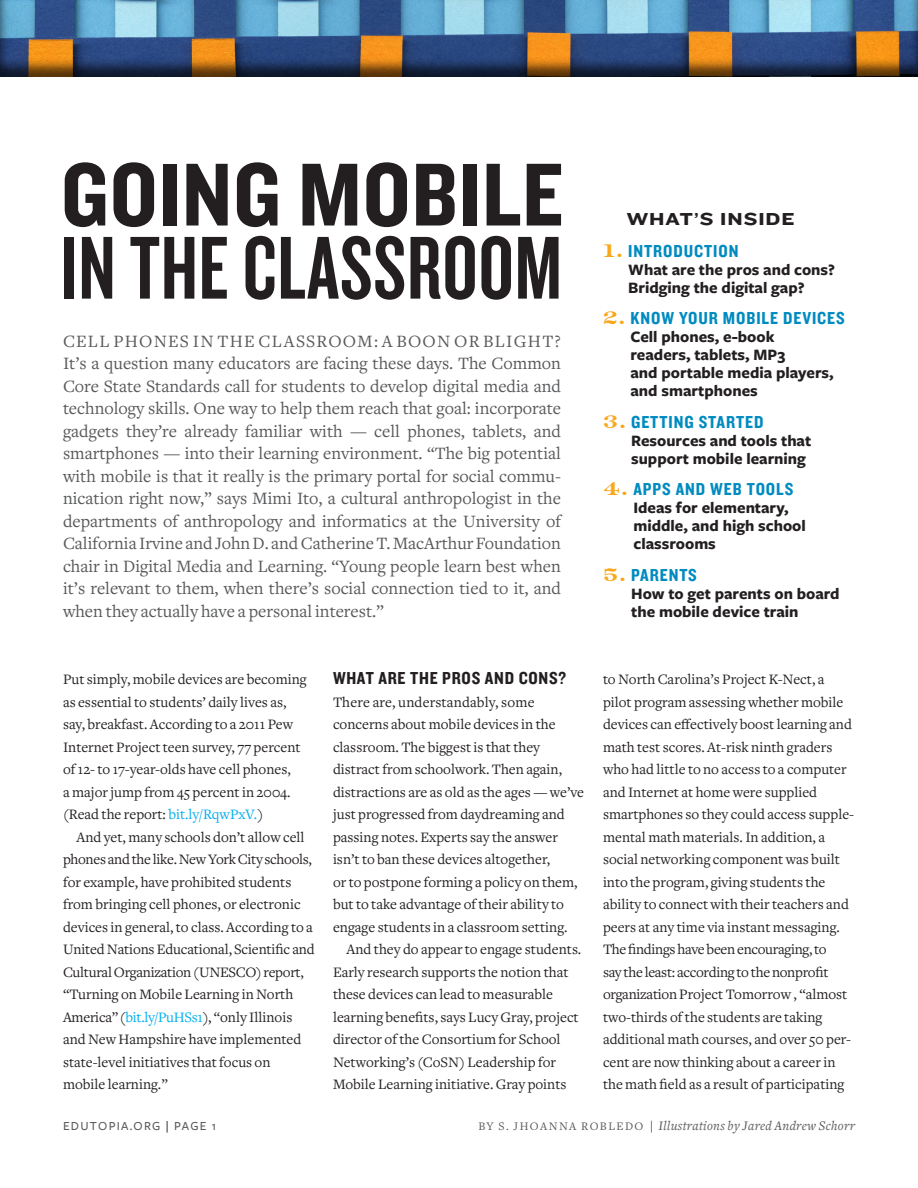
<style>
.page{position:relative;width:918px;height:1188px;background:#fff}
.page>*{position:absolute;margin:0;border:0;box-sizing:border-box;transform-origin:0 0}
.t1{font:92.7px "Knockout HTF48 Featherweight";letter-spacing:.01em;color:#231f20}
.t2{font:92.7px "Knockout HTF50 Welterweight";letter-spacing:.01em;color:#231f20}
.Intro_graph{font:18px/22.5px "Freight Text";color:#57585a;text-align:justify}
.t3{font:18px "Knockout HTF50 Welterweight";letter-spacing:.05em;color:#008bc0}
.Body_subhead{font:18px "Knockout HTF50 Welterweight";letter-spacing:.04em;color:#231f20}
.t4{font:18px "Knockout HTF53 Heviweight";letter-spacing:.05em;color:#231f20}
.t5{font:700 16.5px/18px "Freight Sans Pro";color:#231f20}
.Body_Indent{font:15px/22.5px "Freight Text";color:#231f20}
.Body_NoIndent{font:15px/22.5px "Freight Text";color:#231f20}
.t6{font:italic 13.5px "Freight Text";letter-spacing:.02em;color:#57585a}
.t7{font:500 12.75px "Freight Sans Pro";letter-spacing:.1em;color:#57585a}
.s1{font-family:"Numbers Depot";color:#f9a71b}
.s2{color:#00aeef}
.s3{color:#231f20}
.s4{font-style:normal;font-size:12px}
</style>
<div class="page">
<div style="left:0;top:0;width:918px;height:78px;background:#231f20;opacity:.75"></div>
<p class="t2" style="left:61px;top:146px;width:504px">GOING MOBILE</p>
<p class="t1" style="left:61px;top:221px;width:503px">IN THE CLASSROOM</p>
<p class="Intro_graph" style="left:63px;top:330px;width:500px">CELL PHONES IN THE CLASSROOM: A BOON OR BLIGHT?<br>It’s a question many educators are facing these days. The Common Core State Standards call for students to develop digital media and technology skills. One way to help them reach that goal: incorporate gadgets they’re already familiar with — cell phones, tablets, and smartphones — into their learning environment. “The big potential with mobile is that it really is the primary portal for social commu&shy;nication right now,” says Mimi Ito, a cultural anthropologist in the departments of anthropology and informatics at the University of California Irvine and John D. and Catherine T. MacArthur Foundation chair in Digital Media and Learning. “Young people learn best when it’s relevant to them, when there’s social connection tied to it, and when they actually have a personal interest.”</p>
<p class="t4" style="left:627px;top:209px;width:169px">WHAT’S INSIDE</p>
<p class="t3" style="left:603px;top:241px;width:137px"><span class="s1">1.</span> INTRODUCTION</p>
<p class="t5" style="left:628px;top:259px;width:208px">What are the pros and cons?<br>Bridging the digital gap?</p>
<p class="t3" style="left:603px;top:309px;width:243px"><span class="s1">2.</span> KNOW YOUR MOBILE DEVICES</p>
<p class="t5" style="left:631px;top:327px;width:205px">Cell phones, e-book readers, tablets, MP3<br>and portable media players, and smartphones</p>
<p class="t3" style="left:603px;top:412px;width:162px"><span class="s1">3.</span> GETTING STARTED</p>
<p class="t5" style="left:631px;top:430px;width:182px">Resources and tools that support mobile learning</p>
<p class="t3" style="left:603px;top:480px;width:192px"><span class="s1">4.</span> APPS AND WEB TOOLS</p>
<p class="t5" style="left:633px;top:498px;width:174px">Ideas for elementary, middle, and high school classrooms</p>
<p class="t3" style="left:603px;top:565px;width:95px"><span class="s1">5.</span> PARENTS</p>
<p class="t5" style="left:631px;top:583px;width:210px">How to get parents on board the mobile device train</p>
<p class="Body_NoIndent" style="left:63px;top:668px;width:245px">Put simply, mobile devices are becoming as essential to students’ daily lives as, say, breakfast. According to a 2011 Pew Internet Project teen survey, 77 percent of 12- to 17-year-olds have cell phones,<br>a major jump from 45 percent in 2004. (Read the report: <span class="s2">bit.ly/RqwPxV.</span>)</p>
<p class="Body_Indent" style="left:63px;top:826px;width:253px;text-indent:14px">And yet, many schools don’t allow cell phones and the like. New York City schools, for example, have prohibited students from bringing cell phones, or electronic devices in general, to class. According to a United Nations Educational, Scientific and Cultural Organization (UNESCO) report, “Turning on Mobile Learning in North America” (<span class="s2">bit.ly/PuHSs1</span>), “only Illinois and New Hampshire have implemented state-level initiatives that focus on mobile learning.”</p>
<p class="Body_subhead" style="left:333px;top:669px;width:235px">WHAT ARE THE PROS AND CONS?</p>
<p class="Body_NoIndent" style="left:333px;top:691px;width:253px">There are, understandably, some concerns about mobile devices in the classroom. The biggest is that they distract from schoolwork. Then again, distractions are as old as the ages — we’ve just progressed from daydreaming and passing notes. Experts say the answer isn’t to ban these devices altogether,<br>or to postpone forming a policy on them, but to take advantage of their ability to engage students in a classroom setting.</p>
<p class="Body_Indent" style="left:333px;top:938px;width:250px;text-indent:14px">And they do appear to engage students.<br>Early research supports the notion that these devices can lead to measurable learning benefits, says Lucy Gray, project director of the Consortium for School Networking’s (CoSN) Leadership for Mobile Learning initiative. Gray points</p>
<p class="Body_Indent" style="left:603px;top:668px;width:253px">to North Carolina’s Project K-Nect, a pilot program assessing whether mobile devices can effectively boost learning and math test scores. At-risk ninth graders who had little to no access to a computer and Internet at home were supplied smartphones so they could access supple&shy;mental math materials. In addition, a social networking component was built into the program, giving students the ability to connect with their teachers and peers at any time via instant messaging.<br>The findings have been encouraging, to<br>say the least: according to the nonprofit organization Project Tomorrow , “almost two-thirds of the students are taking additional math courses, and over 50 per&shy;cent are now thinking about a career in the math field as a result of participating</p>
<p class="t7" style="left:63px;top:1117px;width:155px">EDUTOPIA.ORG <span class="s3">|</span> PAGE 1</p>
<p class="t6" style="left:478px;top:1118px;width:378px"><span class="s4">BY S. JHOANNA ROBLEDO</span> <span class="s3">|</span> Illustrations by Jared Andrew Schorr</p>
</div>
